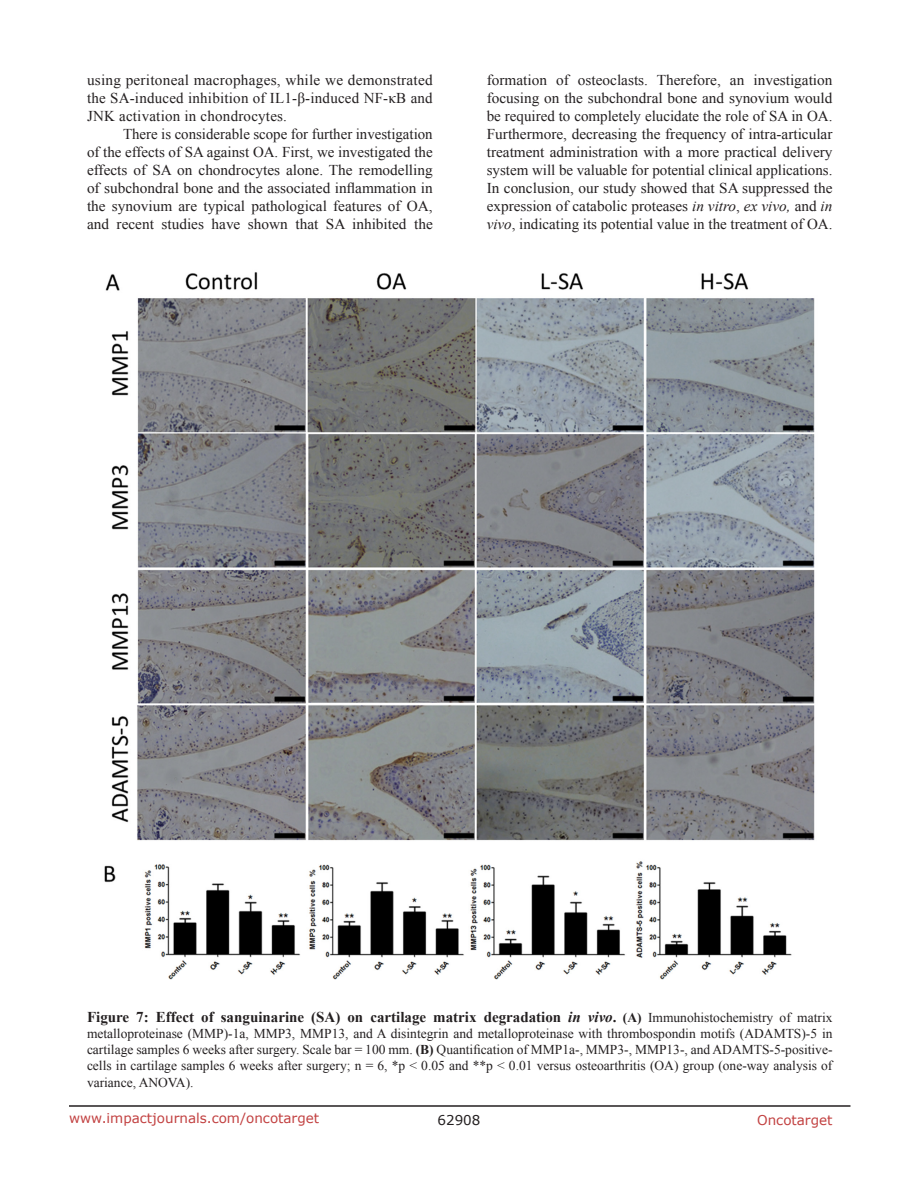
<style>
.page{position:relative;width:918px;height:1188px;background:#fff}
.page>*{position:absolute;margin:0;border:0;box-sizing:border-box;transform-origin:0 0}
.BodyText{font:15px/18px "Times New Roman";color:#231f20;text-align:justify}
.figuretext{font:700 15px "Times New Roman";color:#231f20}
.figuretext-2{font:13.5px/16.2px "Times New Roman";color:#231f20;text-align:justify}
.t1{font:13.5px "Verdana";color:#c24141}
.t2{font:13.5px "Verdana";color:#231f20}
.s1{font-style:italic}
.s2{font-size:13.5px}
.s3{font-weight:400;font-size:13.5px}
.s4{font-weight:700}
</style>
<div class="page">
<hr style="left:69px;top:1105px;width:781px;height:2px;background:#231f20">
<img style="left:104px;top:272px;width:711px;height:708px">
<p class="BodyText" style="left:87px;top:71px;width:347px">using peritoneal macrophages, while we demonstrated the SA-induced inhibition of IL1-β-induced NF-κB and JNK activation in chondrocytes.</p>
<p class="BodyText" style="left:87px;top:125px;width:347px;text-indent:36px">There is considerable scope for further investigation of the effects of SA against OA. First, we investigated the effects of SA on chondrocytes alone. The remodelling of subchondral bone and the associated inflammation in the synovium are typical pathological features of OA, and recent studies have shown that SA inhibited the</p>
<p class="BodyText" style="left:487px;top:71px;width:347px">formation of osteoclasts. Therefore, an investigation focusing on the subchondral bone and synovium would be required to completely elucidate the role of SA in OA.<br>Furthermore, decreasing the frequency of intra-articular treatment administration with a more practical delivery system will be valuable for potential clinical applications.<br>In conclusion, our study showed that SA suppressed the expression of catabolic proteases <span class="s1">in vitro</span>, <span class="s1">ex vivo,</span> and <span class="s1">in vivo</span>, indicating its potential value in the treatment of OA.</p>
<p class="figuretext" style="left:87px;top:1006px;width:747px">Figure 7: Effect of sanguinarine (SA) on cartilage matrix degradation <span class="s1">in vivo</span>. <span class="s2">(A)</span> <span class="s3">Immunohistochemistry of matrix</span></p>
<p class="figuretext-2" style="left:87px;top:1025px;width:747px">metalloproteinase (MMP)-1a, MMP3, MMP13, and A disintegrin and metalloproteinase with thrombospondin motifs (ADAMTS)-5 in cartilage samples 6 weeks after surgery. Scale bar = 100 mm. <span class="s4">(B)</span> Quantification of MMP1a-, MMP3-, MMP13-, and ADAMTS-5-positive&shy;cells in cartilage samples 6 weeks after surgery; n = 6, *p &lt; 0.05 and **p &lt; 0.01 versus osteoarthritis (OA) group (one-way analysis of variance, ANOVA).</p>
<p class="t1" style="left:69px;top:1109px;width:252px">www.impactjournals.com/oncotarget</p>
<p class="t2" style="left:438px;top:1111px;width:44px">62908</p>
<p class="t1" style="left:757px;top:1111px;width:77px">Oncotarget</p>
</div>
